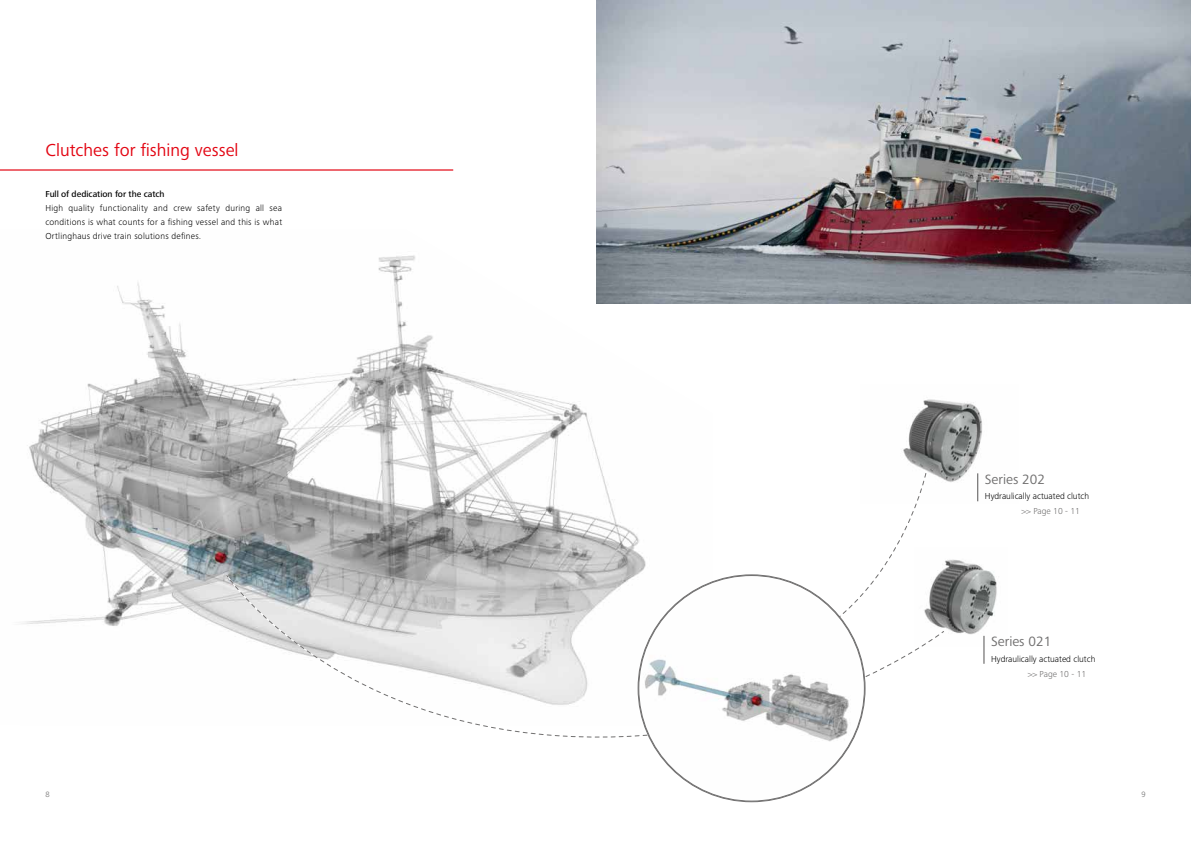
<style>
.page{position:relative;width:1191px;height:842px;background:#fff}
.page>*{position:absolute;margin:0;border:0;box-sizing:border-box;transform-origin:0 0}
.t1{font:18px "Frutiger Next LTW1 G";color:#e30613}
.t2{font:14px "Frutiger Next LTW1 G";color:#706f6f}
.t3{font:300 9px/14px "Frutiger Next LTW1 G";color:#000;text-align:justify}
.t4{font:500 9px "Frutiger Next LTW1 G";color:#000}
.t5{font:300 9px "Frutiger Next LTW1 G";color:#706f6f}
.t6{font:300 8px "Frutiger Next LTW1 G";color:#706f6f}
</style>
<div class="page">
<img style="left:22px;top:255px;width:690px;height:373px">
<img style="left:903px;top:399px;width:79px;height:103px">
<img style="left:938px;top:559px;width:59px;height:87px">
<img style="left:596px;top:0;width:595px;height:303px">
<svg style="left:880px;top:472px;width:47px;height:100px"></svg>
<svg style="left:226px;top:574px;width:718px;height:163px"></svg>
<img style="left:638px;top:575px;width:226px;height:226px;border-radius:113px">
<hr style="left:0;top:169px;width:453px;height:2px;background:#e30613">
<svg style="left:977px;top:473px;width:1px;height:28px"></svg>
<svg style="left:983px;top:636px;width:1px;height:28px"></svg>
<h1 class="t1" style="left:46px;top:139px;width:194px">Clutches for fishing vessel</h1>
<p class="t4" style="left:45px;top:189px;width:121px">Full of dedication for the catch</p>
<p class="t3" style="left:45px;top:201px;width:238px">High quality functionality and crew safety during all sea conditions is what counts for a fishing vessel and this is what Ortlinghaus drive train solutions defines.</p>
<h2 class="t2" style="left:985px;top:471px;width:62px">Series 202</h2>
<p class="t3" style="left:985px;top:489px;width:106px">Hydraulically actuated clutch</p>
<p class="t5" style="left:1021px;top:506px;width:60px">&gt;&gt; Page 10 - 11</p>
<h2 class="t2" style="left:991px;top:633px;width:62px">Series 021</h2>
<p class="t3" style="left:991px;top:652px;width:106px">Hydraulically actuated clutch</p>
<p class="t5" style="left:1027px;top:668px;width:60px">&gt;&gt; Page 10 - 11</p>
<p class="t6" style="left:45px;top:789px;width:6px">8</p>
<p class="t6" style="left:1141px;top:789px;width:6px">9</p>
</div>
